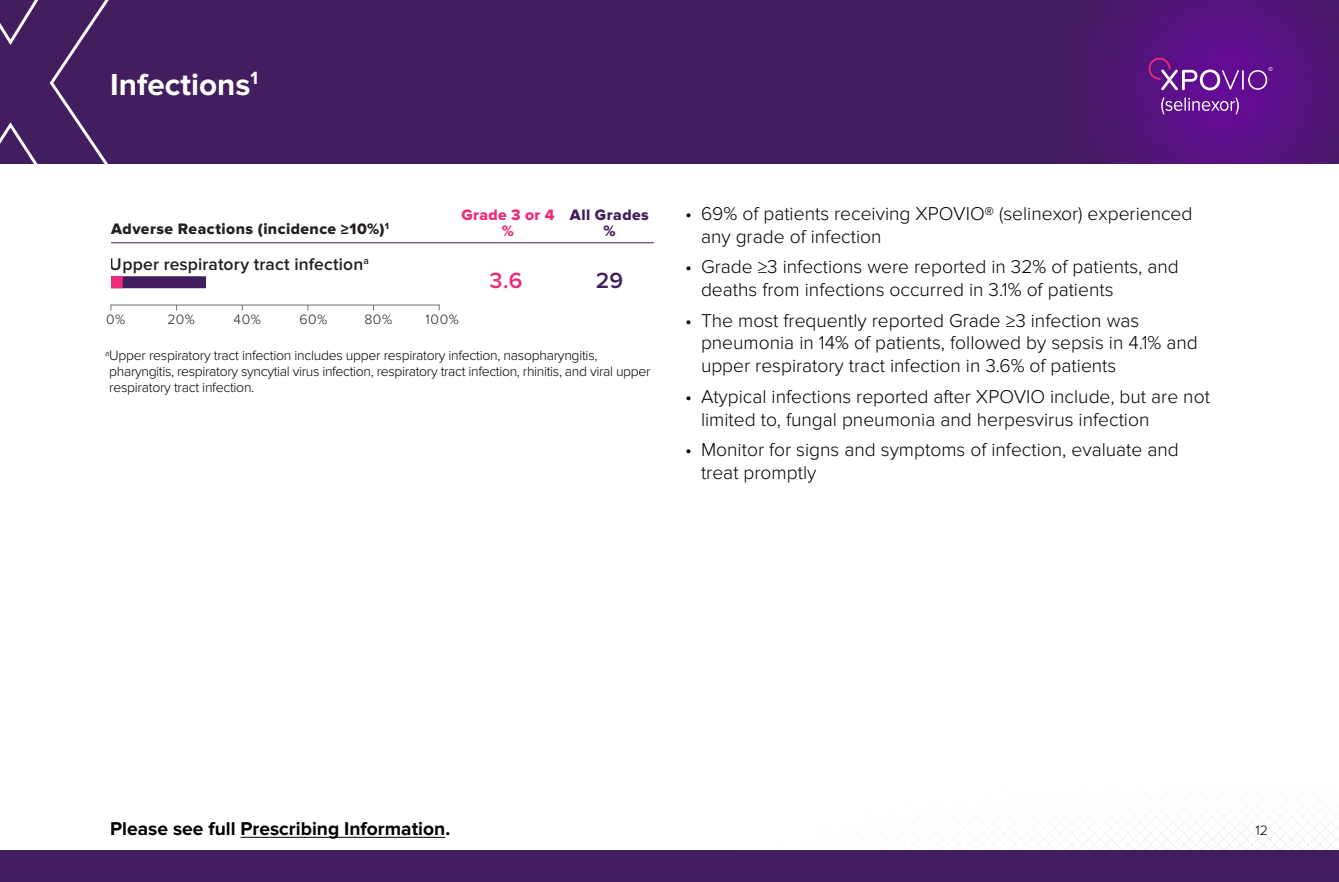
<style>
.page{position:relative;width:1339px;height:882px;background:#fff}
.page>*{position:absolute;margin:0;border:0;box-sizing:border-box;transform-origin:0 0}
.t1{font:700 31.5px "Proxima Nova";color:#fff}
.t2{font:600 22.75px "Proxima Nova";color:#ee2a7a}
.t3{font:600 22.75px "Proxima Nova";color:#421e5e}
.t4{font:300 19.25px/22.8px "Proxima Nova";color:#000}
.t5{font:700 19.25px "Proxima Nova";color:#000}
.t6{font:600 17.5px "Proxima Nova";letter-spacing:.005em;color:#231f20}
.t7{font:15.75px "Proxima Nova Extrabld";letter-spacing:.03em;color:#231f20}
.t8{font:15.75px/15.8px "Proxima Nova Extrabld";letter-spacing:.025em;color:#421e5e;text-align:center}
.t9{font:15.75px/15.8px "Proxima Nova Extrabld";letter-spacing:.02em;color:#ee2a7a;text-align:center}
.t10{font:300 14px/15.8px "Proxima Nova";letter-spacing:-.02em;color:#000}
.t11{font:300 14px "Proxima Nova";letter-spacing:.045em;color:#231f20}
</style>
<div class="page">
<svg style="left:936px;top:816px;width:403px;height:34px"></svg>
<div style="left:0;top:0;width:1339px;height:164px;background:#421e5e"></div>
<img style="left:1090px;top:0;width:249px;height:164px">
<div style="left:0;top:850px;width:1339px;height:32px;background:#421e5e"></div>
<svg style="left:0;top:0;width:109px;height:164px"></svg>
<hr style="left:111px;top:242px;width:543px;height:1px;background:#421e5e">
<div style="left:111px;top:276px;width:95px;height:12px;background:#421e5e"></div>
<div style="left:111px;top:276px;width:12px;height:12px;background:#ee2a7a"></div>
<hr style="left:111px;top:305px;width:328px;height:1px;background:#6d6e71">
<hr style="left:240px;top:837px;width:205px;height:1px;background:#000">
<svg style="left:1148px;top:58px;width:124px;height:57px;background:#742c9b"></svg>
<h1 class="t1" style="left:110px;top:66px;width:149px">Infections<sup>1</sup></h1>
<p class="t7" style="left:111px;top:220px;width:279px">Adverse Reactions (incidence ≥10%)<sup>1</sup></p>
<p class="t6" style="left:110px;top:254px;width:261px">Upper respiratory tract infection<sup>a</sup></p>
<p class="t9" style="left:461px;top:207px;width:95px">Grade 3 or 4 %</p>
<p class="t2" style="left:489px;top:267px;width:34px">3.6</p>
<p class="t11" style="left:106px;top:312px;width:21px">0%</p>
<p class="t11" style="left:167px;top:312px;width:29px">20%</p>
<p class="t11" style="left:233px;top:312px;width:29px">40%</p>
<p class="t11" style="left:299px;top:312px;width:29px">60%</p>
<p class="t11" style="left:364px;top:312px;width:29px">80%</p>
<p class="t11" style="left:426px;top:312px;width:35px">100%</p>
<p class="t8" style="left:570px;top:207px;width:80px">All Grades %</p>
<p class="t3" style="left:596px;top:267px;width:29px">29</p>
<p class="t10" style="left:105px;top:348px;width:547px"><sup>a</sup>Upper respiratory tract infection includes upper respiratory infection, nasopharyngitis, pharyngitis, respiratory syncytial virus infection, respiratory tract infection, rhinitis, and viral upper respiratory tract infection.</p>
<p class="t4" style="left:701px;top:202px;width:493px;text-indent:-16px">• 69% of patients receiving XPOVIO® (selinexor) experienced any grade of infection</p>
<p class="t4" style="left:701px;top:256px;width:479px;text-indent:-16px">• Grade ≥3 infections were reported in 32% of patients, and deaths from infections occurred in 3.1% of patients</p>
<p class="t4" style="left:701px;top:309px;width:498px;text-indent:-16px">• The most frequently reported Grade ≥3 infection was pneumonia in 14% of patients, followed by sepsis in 4.1% and upper respiratory tract infection in 3.6% of patients</p>
<p class="t4" style="left:701px;top:385px;width:510px;text-indent:-16px">• Atypical infections reported after XPOVIO include, but are not limited to, fungal pneumonia and herpesvirus infection</p>
<p class="t4" style="left:701px;top:439px;width:479px;text-indent:-16px">• Monitor for signs and symptoms of infection, evaluate and treat promptly</p>
<p class="t5" style="left:110px;top:817px;width:341px">Please see full Prescribing Information.</p>
<p class="t10" style="left:1255px;top:822px;width:14px">12</p>
</div>
